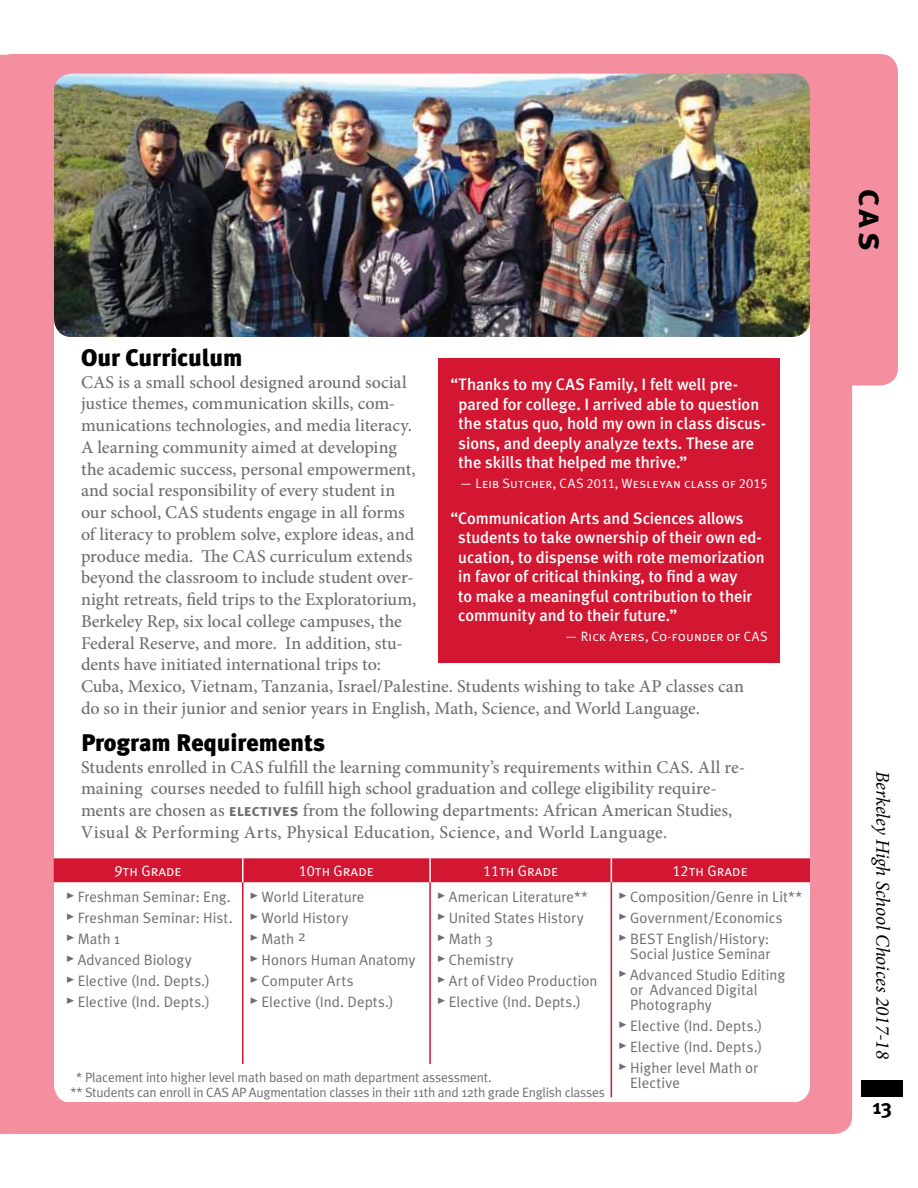
<style>
.page{position:relative;width:918px;height:1188px;background:#fff}
.page>*{position:absolute;margin:0;border:0;box-sizing:border-box;transform-origin:0 0}
.t1{font:36px "Meta Plus Bold Caps";color:#000}
.t2{font:900 24px "Meta Plus";color:#000}
.t3{font:700 21px "Meta Plus";color:#000}
.t4{font:italic 19.5px "Minion Pro";letter-spacing:-.005em;color:#000}
.t5{font:500 18px/21.8px "Minion Pro";color:#6d6e71}
.t6{font:500 16.5px/19.5px "Meta Plus";letter-spacing:-.005em;color:#fff}
.t7{font:15px/15px "Meta Plus Normal";letter-spacing:.005em;color:#6d6e71}
.t8{font:15px "Meta Plus Normal Caps";color:#fff}
.t9{font:13.5px/15px "Meta Plus Normal";letter-spacing:-.015em;color:#6d6e71}
.t10{font:13.5px "Meta Plus Normal Caps";letter-spacing:.01em;color:#fff}
.s1{font-family:"Meta Plus Bold Caps";font-weight:400;font-size:16.5px}
.s2{font-family:"Meta Plus Bold Caps";font-size:18px}
</style>
<div class="page">
<div style="left:861px;top:1081px;width:42px;height:16px;background:#000"></div>
<div style="left:0;top:54px;width:852px;height:1080px;background:#f48fa0"></div>
<div style="left:0;top:55px;width:24px;height:1079px;background:#f48fa0"></div>
<div style="left:818px;top:54px;width:80px;height:332px;background:#f48fa0;border-radius:18px"></div>
<div style="left:54px;top:220px;width:756px;height:883px;background:#fff;border-radius:18px"></div>
<div style="left:438px;top:359px;width:342px;height:304px;background:#d31631"></div>
<img style="left:54px;top:74px;width:756px;height:263px">
<div style="left:54px;top:858px;width:754px;height:24px;background:#d31631"></div>
<hr style="left:242px;top:882px;width:2px;height:215px;background:#d31631">
<hr style="left:429px;top:882px;width:2px;height:215px;background:#d31631">
<hr style="left:611px;top:882px;width:1px;height:215px;background:#d31631">
<hr style="left:808px;top:858px;width:2px;height:24px;background:#d31631">
<div style="left:71px;top:1064px;width:536px;height:38px;background:#fff"></div>
<div style="left:39px;top:1102px;width:777px;height:28px;background:#f48fa0"></div>
<h2 class="t2" style="left:81px;top:344px;width:163px">Our Curriculum</h2>
<p class="t5" style="left:81px;top:371px;width:665px">CAS is a small school designed around social<br>justice themes, communication skills, com-<br>munications technologies, and media literacy.<br>A learning community aimed at developing<br>the academic success, personal empowerment,<br>and social responsibility of every student in<br>our school, CAS students engage in all forms<br>of literacy to problem solve, explore ideas, and<br>produce media. The CAS curriculum extends<br>beyond the classroom to include student over-<br>night retreats, field trips to the Exploratorium,<br>Berkeley Rep, six local college campuses, the<br>Federal Reserve, and more. In addition, stu-<br>dents have initiated international trips to:<br>Cuba, Mexico, Vietnam, Tanzania, Israel/Palestine. Students wishing to take AP classes can do so in their junior and senior years in English, Math, Science, and World Language.</p>
<p class="t6" style="left:459px;top:375px;width:309px;text-indent:-8px">“Thanks to my CAS Family, I felt well pre&shy;pared for college. I arrived able to question the status quo, hold my own in class discus&shy;sions, and deeply analyze texts. These are the skills that helped me thrive.”</p>
<p class="t10" style="left:460px;top:475px;width:310px">— Leib Sutcher, CAS 2011, Wesleyan class of 2015</p>
<p class="t6" style="left:458px;top:508px;width:308px;text-indent:-8px">“Communication Arts and Sciences allows students to take ownership of their own ed&shy;ucation, to dispense with rote memorization in favor of critical thinking, to find a way<br>to make a meaningful contribution to their community and to their future.”</p>
<p class="t10" style="left:565px;top:628px;width:204px">— Rick Ayers, Co-founder of CAS</p>
<h2 class="t2" style="left:81px;top:728px;width:246px">Program Requirements</h2>
<p class="t5" style="left:81px;top:756px;width:666px">Students enrolled in CAS fulfill the learning community’s requirements within CAS. All re&shy;maining courses needed to fulfill high school graduation and college eligibility require&shy;ments are chosen as <span class="s1">electives</span> from the following departments: African American Studies, Visual &amp; Performing Arts, Physical Education, Science, and World Language.</p>
<p class="t8" style="left:115px;top:862px;width:69px">9th Grade</p>
<p class="t8" style="left:299px;top:862px;width:77px">10th Grade</p>
<p class="t8" style="left:483px;top:862px;width:77px">11th Grade</p>
<p class="t8" style="left:673px;top:862px;width:77px">12th Grade</p>
<p class="t7" style="left:66px;top:889px;width:167px"><span class="s2">•</span> Freshman Seminar: Eng.</p>
<p class="t7" style="left:66px;top:910px;width:168px"><span class="s2">•</span> Freshman Seminar: Hist.</p>
<p class="t7" style="left:66px;top:931px;width:56px"><span class="s2">•</span> Math 1</p>
<p class="t7" style="left:66px;top:952px;width:128px"><span class="s2">•</span> Advanced Biology</p>
<p class="t7" style="left:66px;top:973px;width:146px"><span class="s2">•</span> Elective (Ind. Depts.)</p>
<p class="t7" style="left:66px;top:994px;width:146px"><span class="s2">•</span> Elective (Ind. Depts.)</p>
<p class="t7" style="left:618px;top:889px;width:186px"><span class="s2">•</span> Composition/Genre in Lit**</p>
<p class="t7" style="left:618px;top:910px;width:166px"><span class="s2">•</span> Government/Economics</p>
<p class="t7" style="left:618px;top:931px;width:154px;text-align:right"><span class="s2">•</span> BEST English/History:<br>Social Justice Seminar</p>
<p class="t7" style="left:630px;top:967px;width:157px;text-indent:-12px"><span class="s2">•</span> Advanced Studio Editing or Advanced Digital<br>Photography</p>
<p class="t7" style="left:618px;top:1018px;width:146px"><span class="s2">•</span> Elective (Ind. Depts.)</p>
<p class="t7" style="left:618px;top:1039px;width:146px"><span class="s2">•</span> Elective (Ind. Depts.)</p>
<p class="t7" style="left:630px;top:1060px;width:130px;text-indent:-12px"><span class="s2">•</span> Higher level Math or<br>Elective</p>
<p class="t7" style="left:250px;top:889px;width:117px"><span class="s2">•</span> World Literature</p>
<p class="t7" style="left:250px;top:910px;width:100px"><span class="s2">•</span> World History</p>
<p class="t7" style="left:250px;top:931px;width:58px"><span class="s2">•</span> Math 2</p>
<p class="t7" style="left:250px;top:952px;width:168px"><span class="s2">•</span> Honors Human Anatomy</p>
<p class="t7" style="left:250px;top:973px;width:106px"><span class="s2">•</span> Computer Arts</p>
<p class="t7" style="left:250px;top:994px;width:146px"><span class="s2">•</span> Elective (Ind. Depts.)</p>
<p class="t7" style="left:437px;top:889px;width:153px"><span class="s2">•</span> American Literature**</p>
<p class="t7" style="left:437px;top:910px;width:148px"><span class="s2">•</span> United States History</p>
<p class="t7" style="left:437px;top:931px;width:58px"><span class="s2">•</span> Math 3</p>
<p class="t7" style="left:437px;top:952px;width:78px"><span class="s2">•</span> Chemistry</p>
<p class="t7" style="left:437px;top:973px;width:162px"><span class="s2">•</span> Art of Video Production</p>
<p class="t7" style="left:437px;top:994px;width:146px"><span class="s2">•</span> Elective (Ind. Depts.)</p>
<p class="t9" style="left:71px;top:1069px;width:536px;text-indent:6px">* Placement into higher level math based on math department assessment.<br>** Students can enroll in CAS AP Augmentation classes in their 11th and 12th grade English classes</p>
<h1 class="t1" style="left:892px;top:189px;width:64px;rotate:90deg">cas</h1>
<p class="t4" style="left:896px;top:771px;width:290px;rotate:90deg">Berkeley High School Choices 2017-18</p>
<p class="t3" style="left:873px;top:1095px;width:21px">13</p>
</div>
